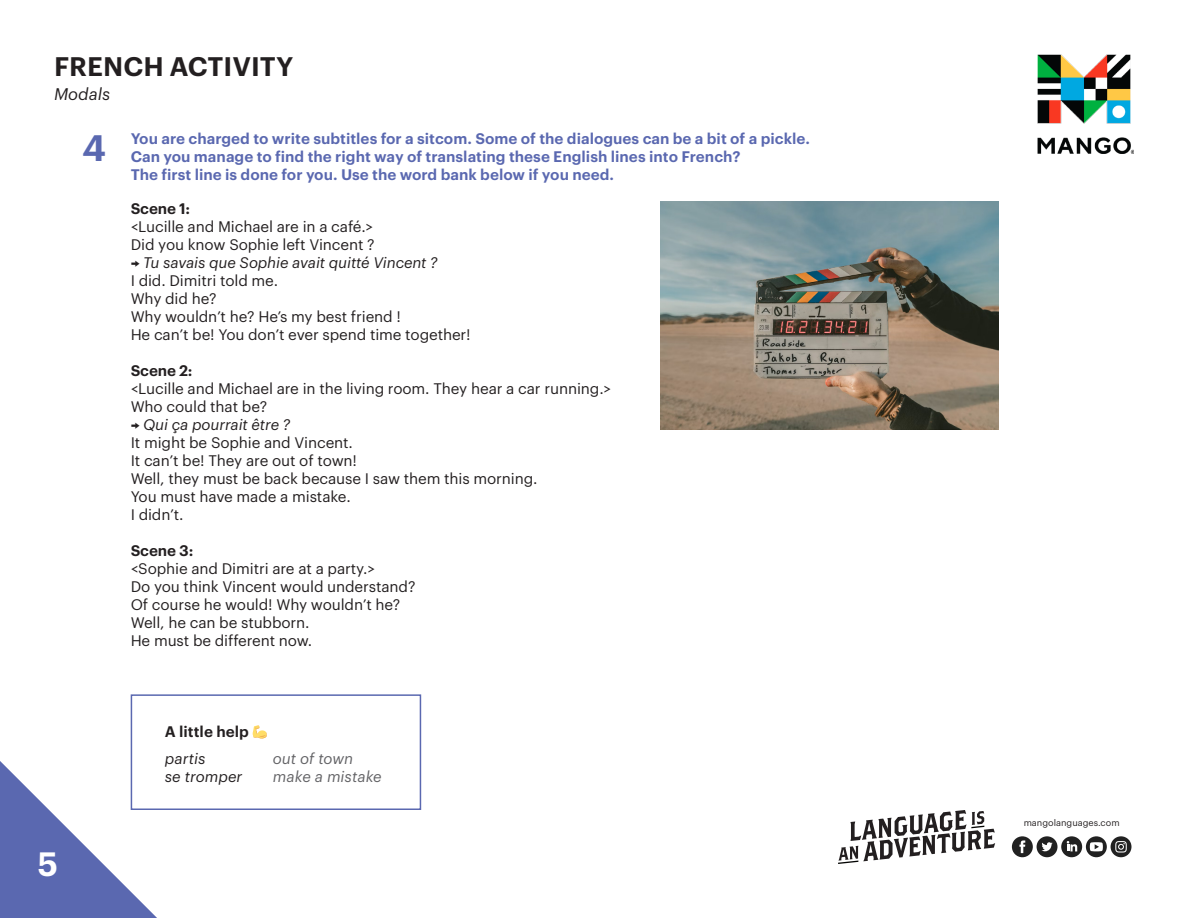
<style>
.page{position:relative;width:1188px;height:918px;background:#fff}
.page>*{position:absolute;margin:0;border:0;box-sizing:border-box;transform-origin:0 0}
.t1{font:600 36px "Graphik LCG";color:#5a68b0}
.t2{font:600 33px "Graphik LCG";color:#fff}
.t3{font:600 26.25px "Graphik LCG";color:#231f20}
.t4{font:italic 16.5px "Graphik LCG";color:#231f20}
.t5{font:15px/18px "Graphik LCG";letter-spacing:-.01em;color:#231f20}
.t6{font:600 15px "Graphik LCG";color:#5a68b0}
.t7{font:italic 15px "Graphik LCG";letter-spacing:-.01em;color:#231f20}
.t8{font:600 15px "Graphik LCG";letter-spacing:-.01em;color:#231f20}
.t9{font:italic 15px "Graphik LCG";color:#636366}
.t10{font:9px "Graphik LCG";color:#231f20}
.s1{font-family:"Proxima Nova";font-style:normal}
</style>
<div class="page">
<div style="left:131px;top:694px;width:290px;height:116px;border:2px solid #5a68b0"></div>
<img style="left:1038px;top:54px;width:96px;height:100px">
<img style="left:661px;top:202px;width:338px;height:227px">
<svg style="left:0;top:761px;width:157px;height:157px"></svg>
<svg style="left:838px;top:810px;width:157px;height:54px"></svg>
<svg style="left:1086px;top:836px;width:21px;height:21px"></svg>
<svg style="left:1090px;top:842px;width:13px;height:9px"></svg>
<div style="left:1037px;top:836px;width:20px;height:21px;background:#212121;border-radius:10px"></div>
<svg style="left:1041px;top:842px;width:12px;height:9px"></svg>
<div style="left:1061px;top:836px;width:21px;height:21px;background:#212121;border-radius:10px"></div>
<svg style="left:1067px;top:841px;width:10px;height:10px"></svg>
<div style="left:1012px;top:836px;width:21px;height:21px;background:#212121;border-radius:10px"></div>
<svg style="left:1019px;top:840px;width:6px;height:13px"></svg>
<div style="left:1111px;top:836px;width:20px;height:21px;background:#212121;border-radius:10px"></div>
<svg style="left:1115px;top:841px;width:12px;height:12px"></svg>
<p class="t3" style="left:54px;top:47px;width:241px">FRENCH ACTIVITY</p>
<p class="t4" style="left:54px;top:82px;width:58px">Modals</p>
<p class="t1" style="left:82px;top:120px;width:26px">4</p>
<p class="t6" style="left:131px;top:127px;width:681px">You are charged to write subtitles for a sitcom. Some of the dialogues can be a bit of a pickle.</p>
<p class="t6" style="left:131px;top:145px;width:611px">Can you manage to find the right way of translating these English lines into French?</p>
<h5 class="t6" style="left:131px;top:163px;width:485px">The first line is done for you. Use the word bank below if you need.</h5>
<p class="t8" style="left:131px;top:197px;width:61px">Scene 1:</p>
<p class="t5" style="left:131px;top:216px;width:246px">&lt;Lucille and Michael are in a café.&gt;<br>Did you know Sophie left Vincent ?</p>
<p class="t7" style="left:131px;top:251px;width:309px"><span class="s1">→</span> Tu savais que Sophie avait quitté Vincent ?</p>
<p class="t5" style="left:131px;top:270px;width:342px">I did. Dimitri told me.<br>Why did he?<br>Why wouldn’t he? He’s my best friend !<br>He can’t be! You don’t ever spend time together!</p>
<p class="t8" style="left:131px;top:359px;width:63px">Scene 2:</p>
<p class="t5" style="left:131px;top:378px;width:482px">&lt;Lucille and Michael are in the living room. They hear a car running.&gt;<br>Who could that be?</p>
<p class="t7" style="left:131px;top:413px;width:161px"><span class="s1">→</span> Qui ça pourrait être ?</p>
<p class="t5" style="left:131px;top:432px;width:408px">It might be Sophie and Vincent.<br>It can’t be! They are out of town!<br>Well, they must be back because I saw them this morning.<br>You must have made a mistake.<br>I didn’t.</p>
<p class="t8" style="left:131px;top:539px;width:64px">Scene 3:</p>
<p class="t5" style="left:131px;top:558px;width:286px">&lt;Sophie and Dimitri are at a party.&gt;<br>Do you think Vincent would understand?<br>Of course he would! Why wouldn’t he?<br>Well, he can be stubborn.<br>He must be different now.</p>
<p class="t2" style="left:37px;top:839px;width:22px">5</p>
<p class="t8" style="left:165px;top:720px;width:85px">A little help</p>
<p class="t7" style="left:165px;top:748px;width:42px">partis</p>
<p class="t9" style="left:273px;top:748px;width:82px">out of town</p>
<p class="t7" style="left:165px;top:766px;width:79px">se tromper</p>
<p class="t9" style="left:273px;top:766px;width:110px">make a mistake</p>
<p class="t10" style="left:1024px;top:816px;width:98px">mangolanguages.com</p>
</div>
